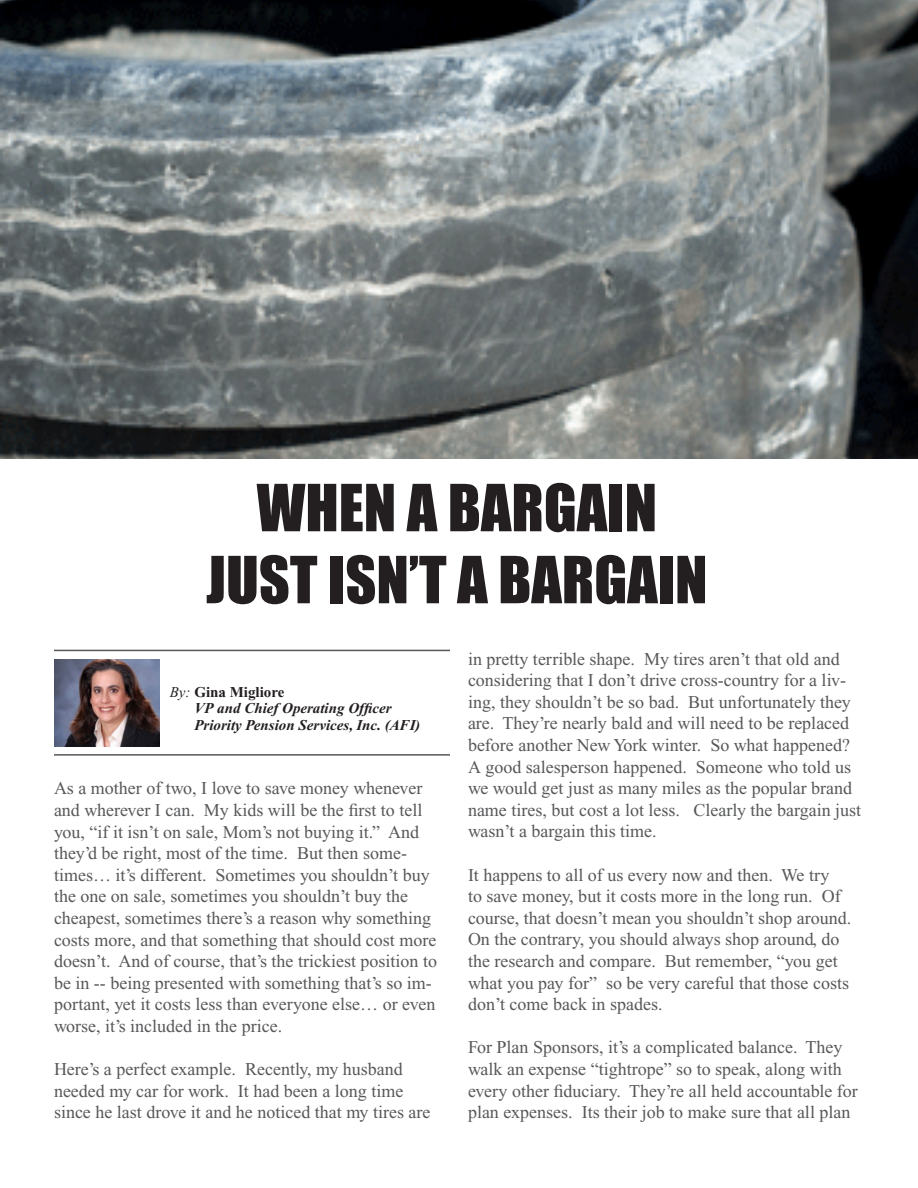
<style>
.page{position:relative;width:918px;height:1188px;background:#fff}
.page>*{position:absolute;margin:0;border:0;box-sizing:border-box;transform-origin:0 0}
.t1{font:60px/72px "Impact";color:#231f20;text-align:center}
.t2{font:18px/21.6px "Times New Roman";color:#57585a}
.t3{font:italic 700 15px/16.5px "Times New Roman";color:#231f20}
.s1{font-weight:400}
.s2{font-style:normal}
</style>
<div class="page">
<img style="left:55px;top:659px;width:104px;height:87px">
<hr style="left:54px;top:650px;width:396px;height:1px;background:#57585a">
<hr style="left:54px;top:754px;width:396px;height:2px;background:#57585a">
<img style="left:0;top:0;width:918px;height:459px">
<p class="t1" style="left:206px;top:470px;width:503px">WHEN A BARGAIN<br>JUST ISN’T A BARGAIN</p>
<p class="t3" style="left:194px;top:683px;width:228px;text-indent:-25px"><span class="s1">By:</span> <span class="s2">Gina Migliore<br></span>VP and Chief Operating Officer<br>Priority Pension Services, Inc. (AFI)</p>
<p class="t2" style="left:54px;top:778px;width:385px">As a mother of two, I love to save money whenever and wherever I can. My kids will be the first to tell you, “if it isn’t on sale, Mom’s not buying it.” And they’d be right, most of the time. But then some&shy;times… it’s different. Sometimes you shouldn’t buy the one on sale, sometimes you shouldn’t buy the cheapest, sometimes there’s a reason why something costs more, and that something that should cost more doesn’t. And of course, that’s the trickiest position to be in -- being presented with something that’s so im&shy;portant, yet it costs less than everyone else… or even worse, it’s included in the price.</p>
<p class="t2" style="left:54px;top:1058px;width:378px">Here’s a perfect example. Recently, my husband needed my car for work. It had been a long time since he last drove it and he noticed that my tires are</p>
<p class="t2" style="left:468px;top:648px;width:395px">in pretty terrible shape. My tires aren’t that old and considering that I don’t drive cross-country for a liv&shy;ing, they shouldn’t be so bad. But unfortunately they are. They’re nearly bald and will need to be replaced before another New York winter. So what happened?<br>A good salesperson happened. Someone who told us we would get just as many miles as the popular brand name tires, but cost a lot less. Clearly the bargain just wasn’t a bargain this time.</p>
<p class="t2" style="left:468px;top:864px;width:385px">It happens to all of us every now and then. We try<br>to save money, but it costs more in the long run. Of course, that doesn’t mean you shouldn’t shop around.<br>On the contrary, you should always shop around, do the research and compare. But remember, “you get what you pay for” so be very careful that those costs don’t come back in spades.</p>
<p class="t2" style="left:468px;top:1037px;width:391px">For Plan Sponsors, it’s a complicated balance. They walk an expense “tightrope” so to speak, along with every other fiduciary. They’re all held accountable for plan expenses. Its their job to make sure that all plan</p>
</div>
